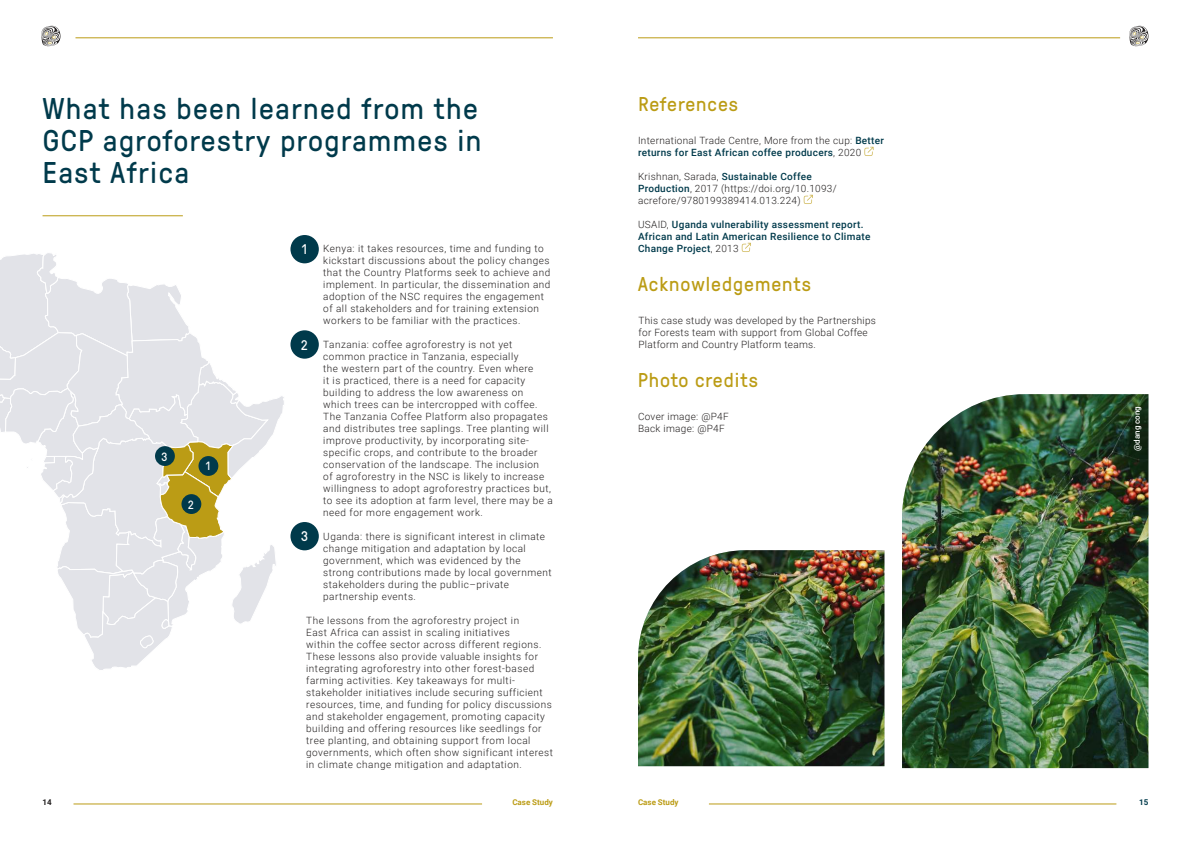
<style>
.page{position:relative;width:1191px;height:842px;background:#fff}
.page>*{position:absolute;margin:0;border:0;box-sizing:border-box;transform-origin:0 0}
.t1{font:30px/32px "GT Pressura";letter-spacing:.05em;color:#003a4b;text-align:justify}
.t2{font:20px "GT Pressura";letter-spacing:.05em;color:#bb9c15}
.t3{font:14px "GT Pressura";color:#fff}
.t4{font:12px "GT Pressura";color:#fff}
.t5{font:300 10px/12px "Roboto";letter-spacing:.05em;color:#221f1f}
.t6{font:300 10px/12px "Roboto";letter-spacing:.03em;color:#221f1f}
.t7{font:500 10px/12px "Roboto";letter-spacing:.03em;color:#003a4b}
.t8{font:700 8px "Roboto";color:#bb9c15}
.t9{font:500 8px "Roboto";color:#fff}
.t10{font:700 8px "Roboto";color:#221f1f}
.t11{font:700 8px "Roboto";color:#003a4b}
.s1{font-weight:500;color:#003a4b}
.s2{font-weight:300;color:#221f1f}
</style>
<div class="page">
<hr style="left:709px;top:804px;width:407px;height:1px;background:#bb9c15">
<hr style="left:73px;top:804px;width:409px;height:1px;background:#bb9c15">
<hr style="left:75px;top:38px;width:478px;height:1px;background:#bb9c15">
<hr style="left:638px;top:38px;width:482px;height:1px;background:#bb9c15">
<svg style="left:41px;top:26px;width:19px;height:20px"></svg>
<svg style="left:1129px;top:26px;width:19px;height:20px"></svg>
<svg style="left:864px;top:147px;width:9px;height:9px"></svg>
<svg style="left:803px;top:195px;width:10px;height:9px"></svg>
<svg style="left:741px;top:243px;width:10px;height:9px"></svg>
<img style="left:902px;top:394px;width:246px;height:374px">
<hr style="left:43px;top:216px;width:140px;height:1px;background:#bb9c15">
<svg style="left:0;top:253px;width:284px;height:417px"></svg>
<div style="left:290px;top:235px;width:29px;height:28px;background:#003a4b;border-radius:50%"></div>
<div style="left:290px;top:330px;width:29px;height:29px;background:#003a4b;border-radius:50%"></div>
<div style="left:290px;top:522px;width:29px;height:28px;background:#003a4b;border-radius:50%"></div>
<div style="left:155px;top:446px;width:20px;height:20px;background:#003a4b;border-radius:50%"></div>
<div style="left:198px;top:456px;width:20px;height:20px;background:#003a4b;border-radius:50%"></div>
<div style="left:181px;top:494px;width:20px;height:20px;background:#003a4b;border-radius:50%"></div>
<img style="left:638px;top:550px;width:246px;height:216px">
<h1 class="t1" style="left:43px;top:95px;width:440px">What has been learned from the GCP agroforestry programmes in East Africa</h1>
<p class="t4" style="left:162px;top:452px;width:7px">3</p>
<p class="t4" style="left:188px;top:500px;width:7px">2</p>
<p class="t4" style="left:206px;top:462px;width:6px">1</p>
<p class="t5" style="left:323px;top:243px;width:229px;text-indent:-8px">• Kenya: it takes resources, time and funding to kickstart discussions about the policy changes that the Country Platforms seek to achieve and implement. In particular, the dissemination and adoption of the NSC requires the engagement of all stakeholders and for training extension workers to be familiar with the practices.</p>
<p class="t5" style="left:323px;top:339px;width:231px;text-indent:-8px">• Tanzania: coffee agroforestry is not yet common practice in Tanzania, especially<br>the western part of the country. Even where<br>it is practiced, there is a need for capacity building to address the low awareness on which trees can be intercropped with coffee.<br>The Tanzania Coffee Platform also propagates and distributes tree saplings. Tree planting will improve productivity, by incorporating site&shy;specific crops, and contribute to the broader conservation of the landscape. The inclusion<br>of agroforestry in the NSC is likely to increase willingness to adopt agroforestry practices but, to see its adoption at farm level, there may be a need for more engagement work.</p>
<p class="t5" style="left:323px;top:531px;width:230px;text-indent:-8px">• Uganda: there is significant interest in climate change mitigation and adaptation by local government, which was evidenced by the strong contributions made by local government stakeholders during the public–private partnership events.</p>
<p class="t5" style="left:306px;top:615px;width:248px">The lessons from the agroforestry project in<br>East Africa can assist in scaling initiatives<br>within the coffee sector across different regions.<br>These lessons also provide valuable insights for integrating agroforestry into other forest-based farming activities. Key takeaways for multi&shy;stakeholder initiatives include securing sufficient resources, time, and funding for policy discussions and stakeholder engagement, promoting capacity building and offering resources like seedlings for tree planting, and obtaining support from local governments, which often show significant interest in climate change mitigation and adaptation.</p>
<h3 class="t3" style="left:302px;top:245px;width:7px">1</h3>
<h3 class="t3" style="left:301px;top:340px;width:8px">2</h3>
<h3 class="t3" style="left:301px;top:531px;width:8px">3</h3>
<h2 class="t2" style="left:638px;top:97px;width:101px">References</h2>
<p class="t6" style="left:638px;top:135px;width:247px">International Trade Centre, More from the cup: <span class="s1">Better returns for East African coffee producers</span>, 2020</p>
<p class="t6" style="left:638px;top:171px;width:200px">Krishnan, Sarada, <span class="s1">Sustainable Coffee<br>Production</span>, 2017 (https://doi.org/10.1093/ acrefore/9780199389414.013.224)</p>
<p class="t7" style="left:638px;top:219px;width:234px"><span class="s2">USAID,</span> Uganda vulnerability assessment report.<br>African and Latin American Resilience to Climate<br>Change Project<span class="s2">, 2013</span></p>
<h2 class="t2" style="left:638px;top:277px;width:174px">Acknowledgements</h2>
<p class="t6" style="left:638px;top:315px;width:239px">This case study was developed by the Partnerships for Forests team with support from Global Coffee<br>Platform and Country Platform teams.</p>
<h2 class="t2" style="left:638px;top:373px;width:121px">Photo credits</h2>
<p class="t6" style="left:638px;top:411px;width:92px">Cover image: @P4F<br>Back image: @P4F</p>
<p class="t9" style="left:1133px;top:451px;width:46px;rotate:-90deg">@dang cong</p>
<p class="t10" style="left:43px;top:799px;width:11px">14</p>
<p class="t8" style="left:512px;top:799px;width:42px">Case Study</p>
<p class="t8" style="left:638px;top:799px;width:42px">Case Study</p>
<p class="t11" style="left:1139px;top:799px;width:11px">15</p>
</div>
